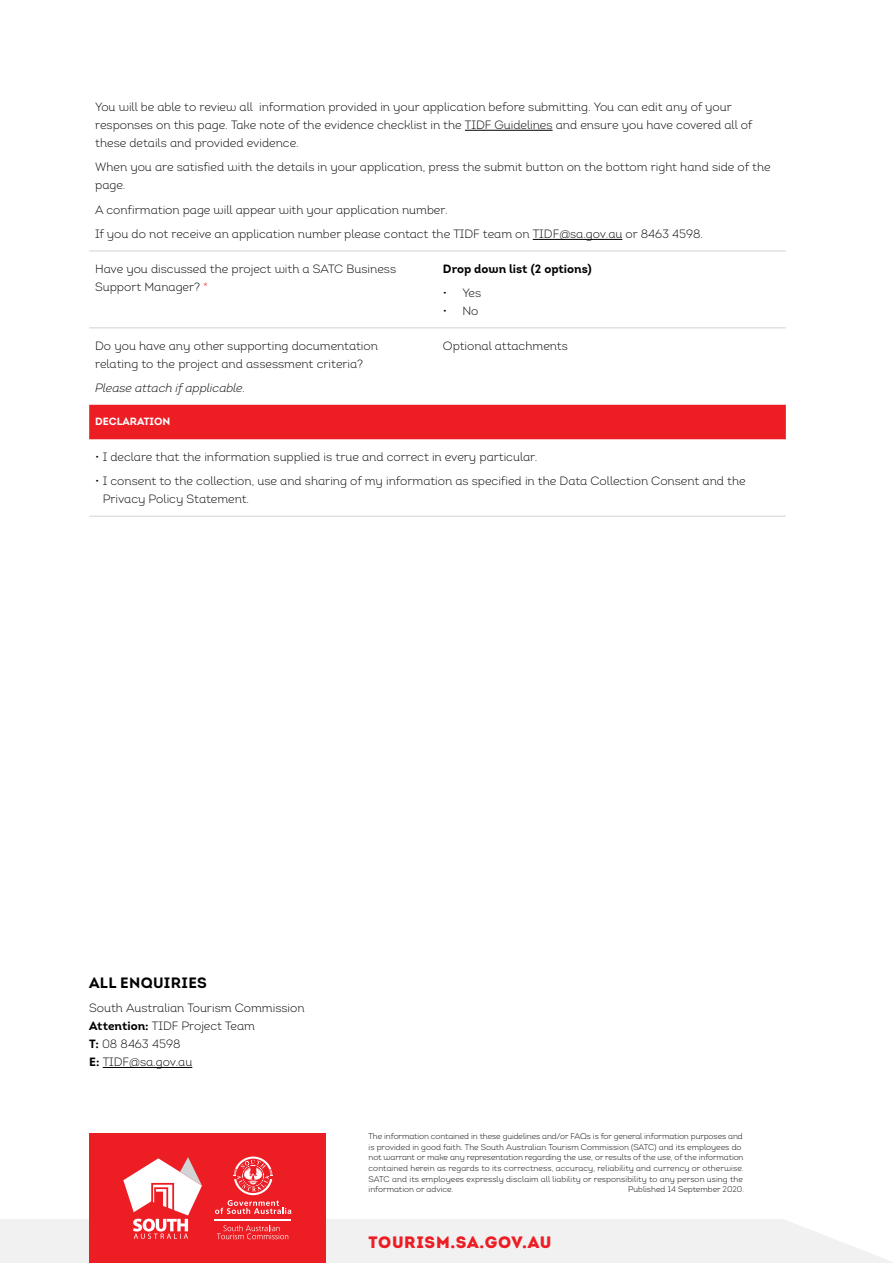
<style>
.page{position:relative;width:893px;height:1263px;background:#fff}
.page>*{position:absolute;margin:0;border:0;box-sizing:border-box;transform-origin:0 0}
.t1{font:900 16.5px "Adelaide Intro";letter-spacing:.04em;color:#ed1d24}
.t2{font:700 15px "Adelaide Intro";letter-spacing:.02em;color:#000}
.t3{font:300 12px/18px "Adelaide Intro";color:#000}
.t4{font:italic 300 12px "Adelaide Intro";color:#000}
.t5{font:700 12px "Adelaide Intro";color:#000}
.t6{font:700 10.5px "Adelaide Intro";color:#fff}
.t7{font:300 8.25px/10.5px "Adelaide Intro";color:#000}
.s1{color:#ed1d24}
.s2{font-weight:700}
</style>
<div class="page">
<div style="left:89px;top:1133px;width:236px;height:130px;background:#ed1d24"></div>
<svg style="left:0;top:1156px;width:893px;height:107px"></svg>
<hr style="left:103px;top:1067px;width:89px;height:1px;background:#000">
<div style="left:89px;top:405px;width:697px;height:34px;background:#ed1d24"></div>
<hr style="left:89px;top:251px;width:348px;height:1px;background:#d1d3d4">
<hr style="left:437px;top:251px;width:349px;height:1px;background:#d1d3d4">
<hr style="left:89px;top:328px;width:348px;height:1px;background:#d1d3d4">
<hr style="left:437px;top:328px;width:349px;height:1px;background:#d1d3d4">
<hr style="left:89px;top:516px;width:348px;height:1px;background:#d1d3d4">
<hr style="left:437px;top:516px;width:349px;height:1px;background:#d1d3d4">
<hr style="left:465px;top:130px;width:88px;height:1px;background:#000">
<hr style="left:533px;top:239px;width:89px;height:1px;background:#000">
<p class="t3" style="left:95px;top:98px;width:659px">You will be able to review all information provided in your application before submitting. You can edit any of your responses on this page. Take note of the evidence checklist in the TIDF Guidelines and ensure you have covered all of these details and provided evidence.</p>
<p class="t3" style="left:95px;top:158px;width:677px">When you are satisfied with the details in your application, press the submit button on the bottom right hand side of the page.</p>
<p class="t3" style="left:95px;top:197px;width:609px;line-height:24.5px">A confirmation page will appear with your application number.<br>If you do not receive an application number please contact the TIDF team on TIDF@sa.gov.au or 8463 4598.</p>
<p class="t3" style="left:95px;top:259px;width:302px">Have you discussed the project with a SATC Business<br>Support Manager? <span class="s1">*</span></p>
<p class="t5" style="left:443px;top:261px;width:150px">Drop down list (2 options)</p>
<p class="t3" style="left:443px;top:284px;width:40px">• Yes</p>
<p class="t3" style="left:443px;top:302px;width:37px">• No</p>
<p class="t3" style="left:95px;top:336px;width:284px">Do you have any other supporting documentation relating to the project and assessment criteria?</p>
<p class="t4" style="left:95px;top:380px;width:152px">Please attach if applicable.</p>
<p class="t3" style="left:443px;top:336px;width:126px">Optional attachments</p>
<p class="t6" style="left:95px;top:415px;width:77px">DECLARATION</p>
<p class="t3" style="left:95px;top:448px;width:444px">• I declare that the information supplied is true and correct in every particular.</p>
<p class="t3" style="left:103px;top:472px;width:645px;text-indent:-7px">• I consent to the collection, use and sharing of my information as specified in the Data Collection Consent and the<br>Privacy Policy Statement.</p>
<p class="t2" style="left:89px;top:973px;width:119px">ALL ENQUIRIES</p>
<p class="t3" style="left:89px;top:999px;width:217px">South Australian Tourism Commission<br><span class="s2">Attention:</span> TIDF Project Team<br><span class="s2">T:</span> 08 8463 4598<br><span class="s2">E:</span> TIDF@sa.gov.au</p>
<p class="t7" style="left:369px;top:1131px;width:377px">The information contained in these guidelines and/or FAQs is for general information purposes and is provided in good faith. The South Australian Tourism Commission (SATC) and its employees do not warrant or make any representation regarding the use, or results of the use, of the information contained herein as regards to its correctness, accuracy, reliability and currency or otherwise.<br>SATC and its employees expressly disclaim all liability or responsibility to any person using the information or advice.</p>
<p class="t7" style="left:628px;top:1184px;width:117px">Published 14 September 2020.</p>
<h1 class="t1" style="left:369px;top:1231px;width:184px">TOURISM.SA.GOV.AU</h1>
</div>
